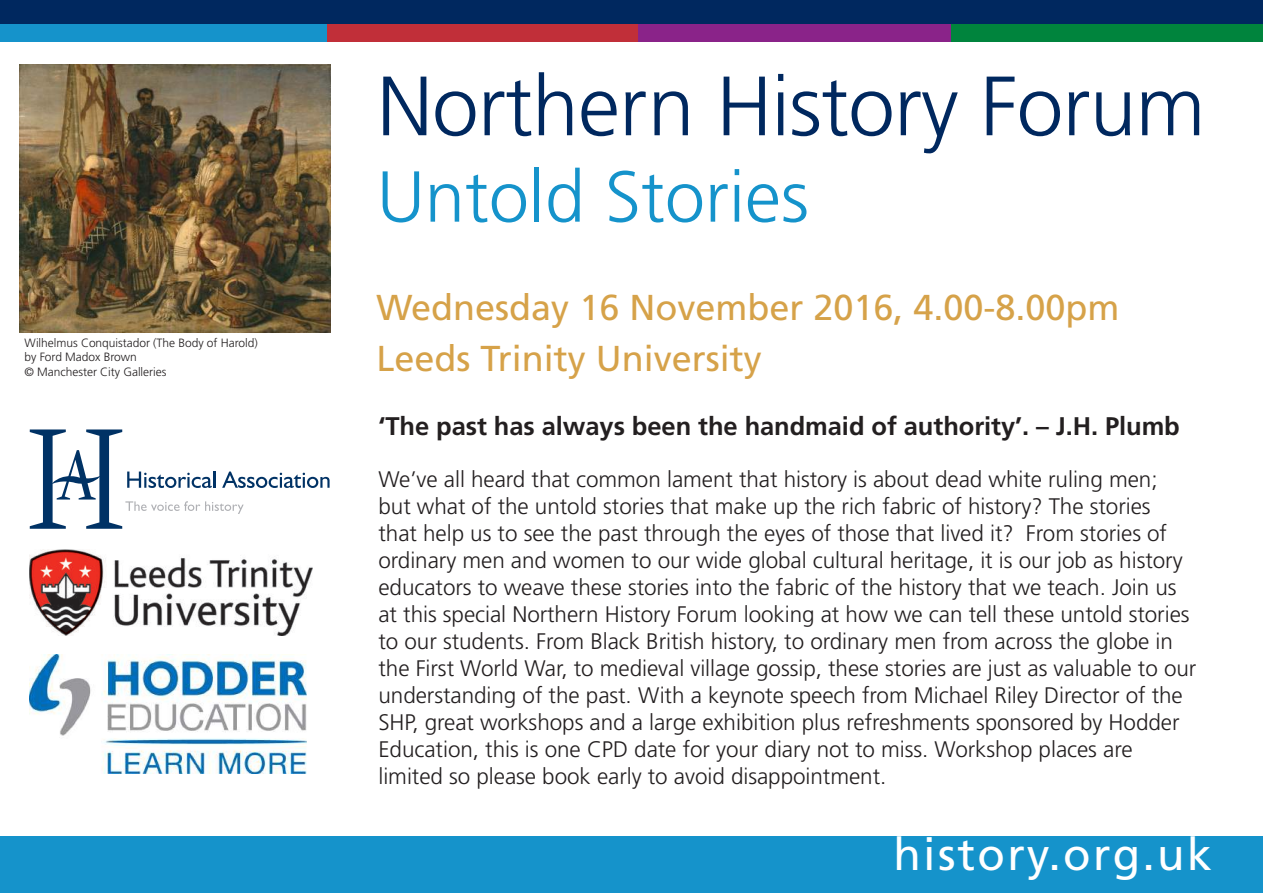
<style>
.page{position:relative;width:1263px;height:893px;background:#fff}
.page>*{position:absolute;margin:0;border:0;box-sizing:border-box;transform-origin:0 0}
.t1{font:300 84px "Frutiger LT Std";letter-spacing:-.01em;color:#00285f}
.t2{font:300 72px "Frutiger LT Std";color:#1593cb}
.t3{font:45px "Frutiger LT Std";letter-spacing:.05em;color:#fff}
.t4{font:36px/51.8px "Frutiger LT Std";color:#d6a249}
.t5{font:700 25.5px "Frutiger LT Std";letter-spacing:-.005em;color:#231f20}
.t6{font:300 22.5px/27px "Frutiger LT Std";letter-spacing:-.005em;color:#231f20}
.t7{font:300 12px/14.4px "Frutiger LT Std";letter-spacing:-.005em;color:#231f20}
</style>
<div class="page">
<div style="left:0;top:836px;width:1263px;height:57px;background:#1593cb"></div>
<svg style="left:30px;top:429px;width:300px;height:100px"></svg>
<div style="left:0;top:0;width:1263px;height:25px;background:#00285f"></div>
<div style="left:326px;top:24px;width:312px;height:18px;background:#c12f39"></div>
<div style="left:0;top:24px;width:326px;height:18px;background:#1593cb"></div>
<div style="left:951px;top:24px;width:312px;height:18px;background:#00843d"></div>
<div style="left:638px;top:24px;width:313px;height:18px;background:#8a2389"></div>
<img style="left:30px;top:654px;width:276px;height:119px">
<img style="left:30px;top:549px;width:282px;height:86px">
<img style="left:19px;top:65px;width:311px;height:268px">
<p class="t7" style="left:24px;top:336px;width:235px">Wilhelmus Conquistador (The Body of Harold) by Ford Madox Brown<br>© Manchester City Galleries</p>
<h1 class="t1" style="left:377px;top:59px;width:830px">Northern History Forum</h1>
<h2 class="t2" style="left:377px;top:156px;width:434px">Untold Stories</h2>
<h3 class="t4" style="left:376px;top:281px;width:745px">Wednesday 16 November 2016, 4.00-8.00pm<br>Leeds Trinity University</h3>
<p class="t5" style="left:378px;top:411px;width:803px">‘The past has always been the handmaid of authority’. – J.H. Plumb</p>
<p class="t6" style="left:378px;top:466px;width:819px">We’ve all heard that common lament that history is about dead white ruling men;<br>but what of the untold stories that make up the rich fabric of history? The stories<br>that help us to see the past through the eyes of those that lived it? From stories of ordinary men and women to our wide global cultural heritage, it is our job as history educators to weave these stories into the fabric of the history that we teach. Join us at this special Northern History Forum looking at how we can tell these untold stories to our students. From Black British history, to ordinary men from across the globe in the First World War, to medieval village gossip, these stories are just as valuable to our understanding of the past. With a keynote speech from Michael Riley Director of the SHP, great workshops and a large exhibition plus refreshments sponsored by Hodder Education, this is one CPD date for your diary not to miss. Workshop places are limited so please book early to avoid disappointment.</p>
<h3 class="t3" style="left:893px;top:828px;width:320px">history.org.uk</h3>
</div>
